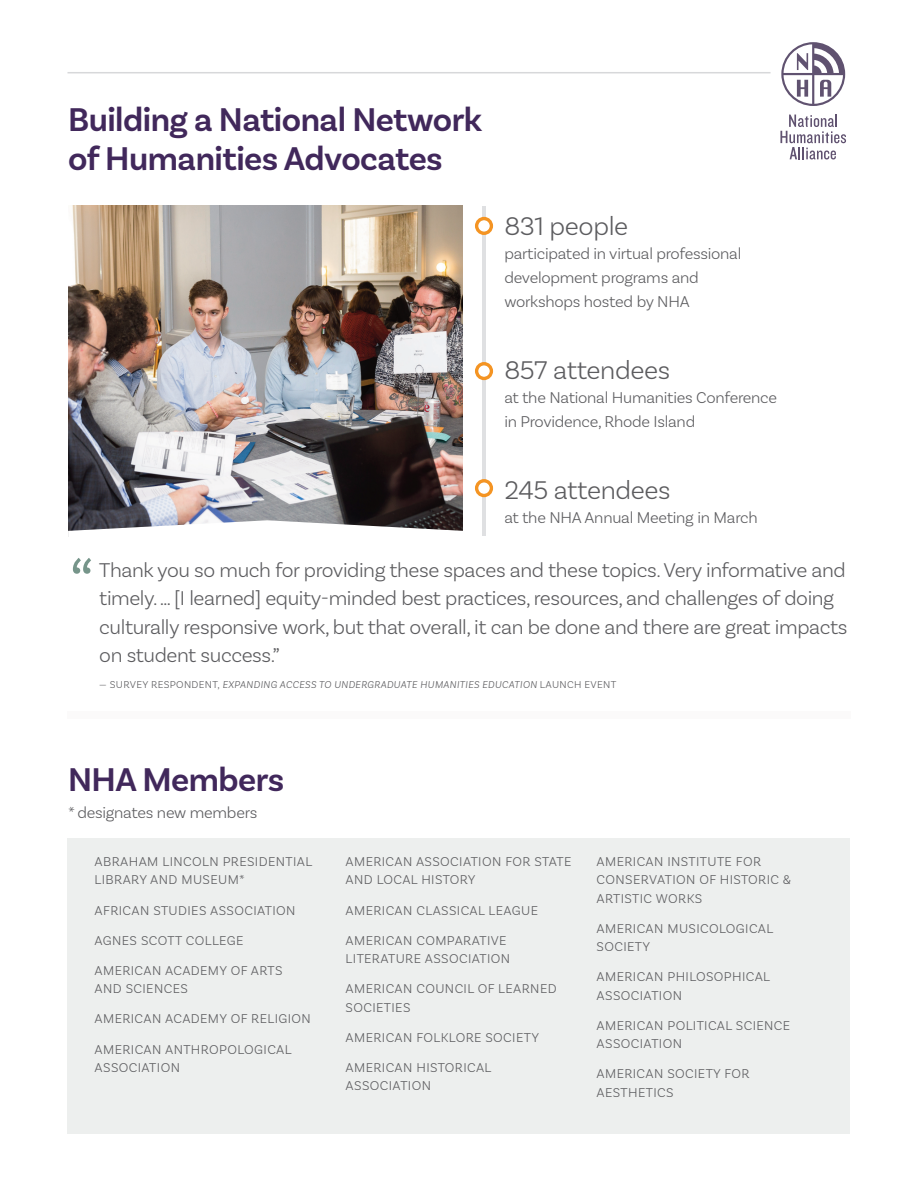
<style>
.page{position:relative;width:918px;height:1188px;background:#fff}
.page>*{position:absolute;margin:0;border:0;box-sizing:border-box;transform-origin:0 0}
.t1{font:300 72px "Basic Sans";color:#76958a}
.t2{font:600 34.5px/39px "Basic Sans";letter-spacing:-.015em;color:#41285b}
.t3{font:300 27px "Basic Sans";letter-spacing:-.015em;color:#5c5c5f}
.t4{font:300 21px/28.5px "Basic Sans";letter-spacing:-.02em;color:#5c5c5f}
.t5{font:300 16.5px/24px "Basic Sans";letter-spacing:-.015em;color:#5c5c5f}
.t6{font:300 13.5px/18.3px "Basic Sans";letter-spacing:.03em;color:#5c5c5f}
.t7{font:italic 300 10.5px "Basic Sans";letter-spacing:.03em;color:#5c5c5f}
.s1{font-style:normal}
</style>
<div class="page">
<svg style="left:781px;top:42px;width:64px;height:64px"></svg>
<svg style="left:780px;top:115px;width:66px;height:44px"></svg>
<div style="left:68px;top:838px;width:782px;height:296px;background:#edefee"></div>
<hr style="left:482px;top:206px;width:4px;height:330px;background:#dfe0e2">
<svg style="left:475px;top:217px;width:18px;height:18px"></svg>
<svg style="left:475px;top:362px;width:18px;height:18px"></svg>
<svg style="left:475px;top:479px;width:18px;height:18px"></svg>
<img style="left:68px;top:205px;width:395px;height:315px">
<svg style="left:68px;top:520px;width:395px;height:17px"></svg>
<hr style="left:68px;top:72px;width:703px;height:1px;background:#d7d8da">
<div style="left:67px;top:711px;width:783px;height:8px;background:#fbfafa"></div>
<h2 class="t2" style="left:68px;top:97px;width:416px">Building a National Network of Humanities Advocates</h2>
<h3 class="t3" style="left:504px;top:216px;width:125px">831 people</h3>
<p class="t5" style="left:504px;top:243px;width:238px">participated in virtual professional development programs and workshops hosted by NHA</p>
<h3 class="t3" style="left:504px;top:360px;width:167px">857 attendees</h3>
<p class="t5" style="left:504px;top:387px;width:274px">at the National Humanities Conference in Providence, Rhode Island</p>
<h3 class="t3" style="left:504px;top:480px;width:168px">245 attendees</h3>
<p class="t5" style="left:504px;top:507px;width:255px">at the NHA Annual Meeting in March</p>
<h1 class="t1" style="left:69px;top:555px;width:27px">“</h1>
<p class="t4" style="left:99px;top:557px;width:750px">Thank you so much for providing these spaces and these topics. Very informative and timely. … [I learned] equity-minded best practices, resources, and challenges of doing culturally responsive work, but that overall, it can be done and there are great impacts on student success.”</p>
<p class="t7" style="left:99px;top:678px;width:519px"><span class="s1">— SURVEY RESPONDENT,</span> EXPANDING ACCESS TO UNDERGRADUATE HUMANITIES EDUCATION <span class="s1">LAUNCH EVENT</span></p>
<h2 class="t2" style="left:68px;top:758px;width:218px">NHA Members</h2>
<p class="t5" style="left:68px;top:802px;width:191px">* designates new members</p>
<p class="t6" style="left:95px;top:854px;width:219px">ABRAHAM LINCOLN PRESIDENTIAL<br>LIBRARY AND MUSEUM*</p>
<p class="t6" style="left:95px;top:902px;width:202px">AFRICAN STUDIES ASSOCIATION</p>
<p class="t6" style="left:95px;top:932px;width:150px">AGNES SCOTT COLLEGE</p>
<p class="t6" style="left:95px;top:962px;width:189px">AMERICAN ACADEMY OF ARTS<br>AND SCIENCES</p>
<p class="t6" style="left:95px;top:1011px;width:218px">AMERICAN ACADEMY OF RELIGION</p>
<p class="t6" style="left:95px;top:1041px;width:199px">AMERICAN ANTHROPOLOGICAL<br>ASSOCIATION</p>
<p class="t6" style="left:346px;top:854px;width:227px">AMERICAN ASSOCIATION FOR STATE<br>AND LOCAL HISTORY</p>
<p class="t6" style="left:346px;top:902px;width:194px">AMERICAN CLASSICAL LEAGUE</p>
<p class="t6" style="left:346px;top:932px;width:166px">AMERICAN COMPARATIVE<br>LITERATURE ASSOCIATION</p>
<p class="t6" style="left:346px;top:981px;width:213px">AMERICAN COUNCIL OF LEARNED<br>SOCIETIES</p>
<p class="t6" style="left:346px;top:1029px;width:195px">AMERICAN FOLKLORE SOCIETY</p>
<p class="t6" style="left:346px;top:1059px;width:147px">AMERICAN HISTORICAL<br>ASSOCIATION</p>
<p class="t6" style="left:597px;top:854px;width:196px">AMERICAN INSTITUTE FOR<br>CONSERVATION OF HISTORIC &amp;<br>ARTISTIC WORKS</p>
<p class="t6" style="left:597px;top:920px;width:178px">AMERICAN MUSICOLOGICAL<br>SOCIETY</p>
<p class="t6" style="left:597px;top:969px;width:175px">AMERICAN PHILOSOPHICAL<br>ASSOCIATION</p>
<p class="t6" style="left:597px;top:1017px;width:195px">AMERICAN POLITICAL SCIENCE<br>ASSOCIATION</p>
<p class="t6" style="left:597px;top:1066px;width:155px">AMERICAN SOCIETY FOR<br>AESTHETICS</p>
</div>
